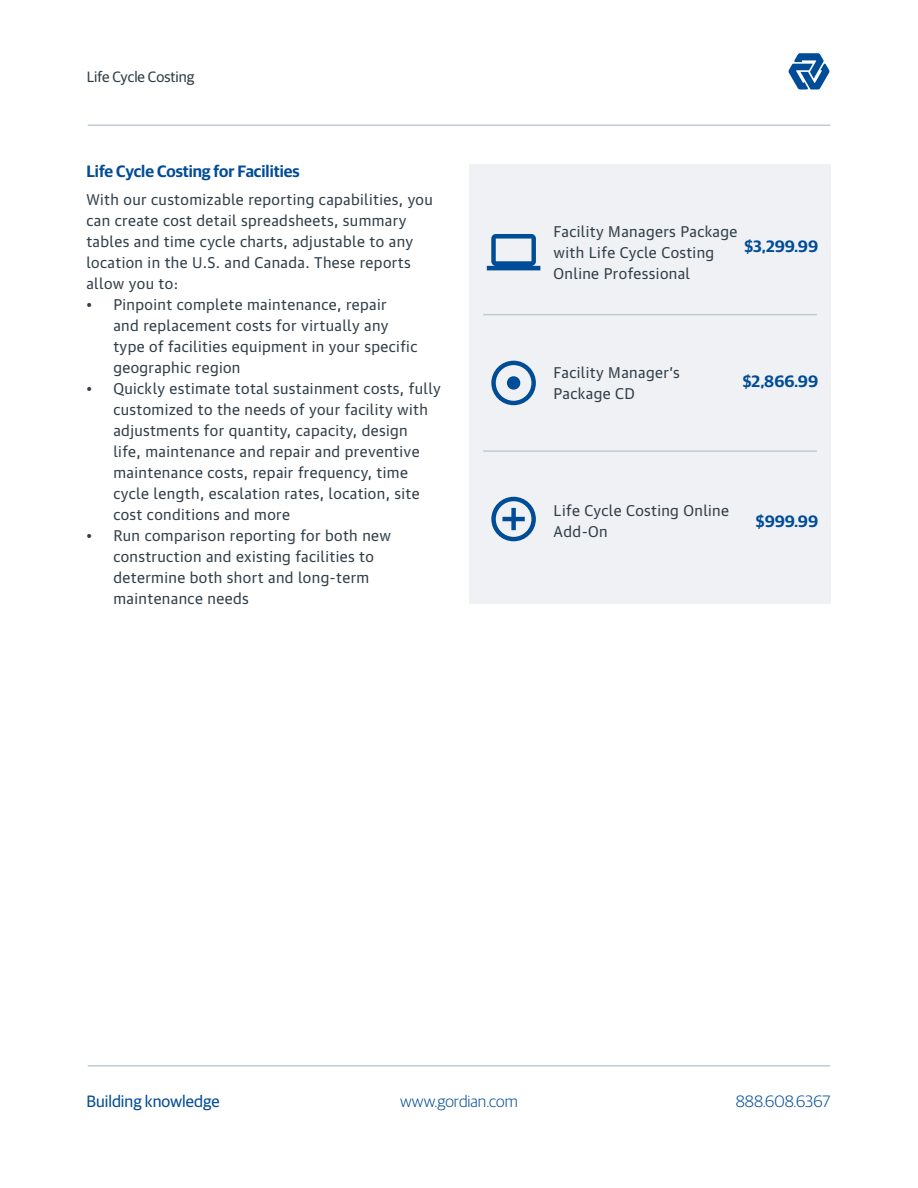
<style>
.page{position:relative;width:918px;height:1188px;background:#fff}
.page>*{position:absolute;margin:0;border:0;box-sizing:border-box;transform-origin:0 0}
.BODY-HEAD{font:600 16.5px "Guardian Sans";color:#004c97}
.t1{font:300 16.5px "Guardian Sans";color:#004c97}
.t2{font:16.5px "Guardian Sans";color:#004c97}
.BODY{font:15px/21px "Guardian Text Sans";letter-spacing:.025em;color:#313e48}
.CON_T-HEAD_PG2{font:15px "Guardian Sans";color:#313e48}
</style>
<div class="page">
<div style="left:469px;top:164px;width:361px;height:440px;background:#eff1f4"></div>
<hr style="left:88px;top:124px;width:742px;height:2px;background:#becdd6">
<hr style="left:88px;top:1065px;width:742px;height:1px;background:#becdd6">
<svg style="left:788px;top:53px;width:42px;height:36px"></svg>
<svg style="left:491px;top:497px;width:45px;height:44px"></svg>
<svg style="left:491px;top:361px;width:45px;height:44px"></svg>
<svg style="left:487px;top:234px;width:53px;height:36px"></svg>
<hr style="left:483px;top:314px;width:334px;height:1px;background:#becdd6">
<hr style="left:483px;top:450px;width:334px;height:2px;background:#becdd6">
<p class="CON_T-HEAD_PG2" style="left:87px;top:66px;width:109px">Life Cycle Costing</p>
<p class="BODY-HEAD" style="left:86px;top:159px;width:215px">Life Cycle Costing for Facilities</p>
<p class="BODY" style="left:86px;top:187px;width:348px">With our customizable reporting capabilities, you can create cost detail spreadsheets, summary tables and time cycle charts, adjustable to any location in the U.S. and Canada. These reports allow you to:</p>
<p class="BODY" style="left:113px;top:292px;width:306px;text-indent:-27px">• Pinpoint complete maintenance, repair<br>and replacement costs for virtually any type of facilities equipment in your specific geographic region</p>
<p class="BODY" style="left:113px;top:376px;width:329px;text-indent:-27px">• Quickly estimate total sustainment costs, fully customized to the needs of your facility with adjustments for quantity, capacity, design<br>life, maintenance and repair and preventive maintenance costs, repair frequency, time cycle length, escalation rates, location, site cost conditions and more</p>
<p class="BODY" style="left:113px;top:523px;width:279px;text-indent:-27px">• Run comparison reporting for both new construction and existing facilities to determine both short and long-term maintenance needs</p>
<p class="BODY" style="left:554px;top:220px;width:185px">Facility Managers Package with Life Cycle Costing<br>Online Professional</p>
<p class="BODY-HEAD" style="left:744px;top:234px;width:75px">$3,299.99</p>
<p class="BODY" style="left:554px;top:361px;width:128px">Facility Manager’s</p>
<p class="BODY" style="left:554px;top:382px;width:83px">Package CD</p>
<p class="BODY-HEAD" style="left:743px;top:369px;width:77px">$2,866.99</p>
<p class="BODY" style="left:554px;top:499px;width:177px">Life Cycle Costing Online<br>Add-On</p>
<p class="BODY-HEAD" style="left:756px;top:509px;width:64px">$999.99</p>
<p class="t2" style="left:86px;top:1090px;width:135px">Building knowledge</p>
<p class="t1" style="left:400px;top:1090px;width:119px">www.gordian.com</p>
<p class="t1" style="left:736px;top:1090px;width:96px">888.608.6367</p>
</div>
